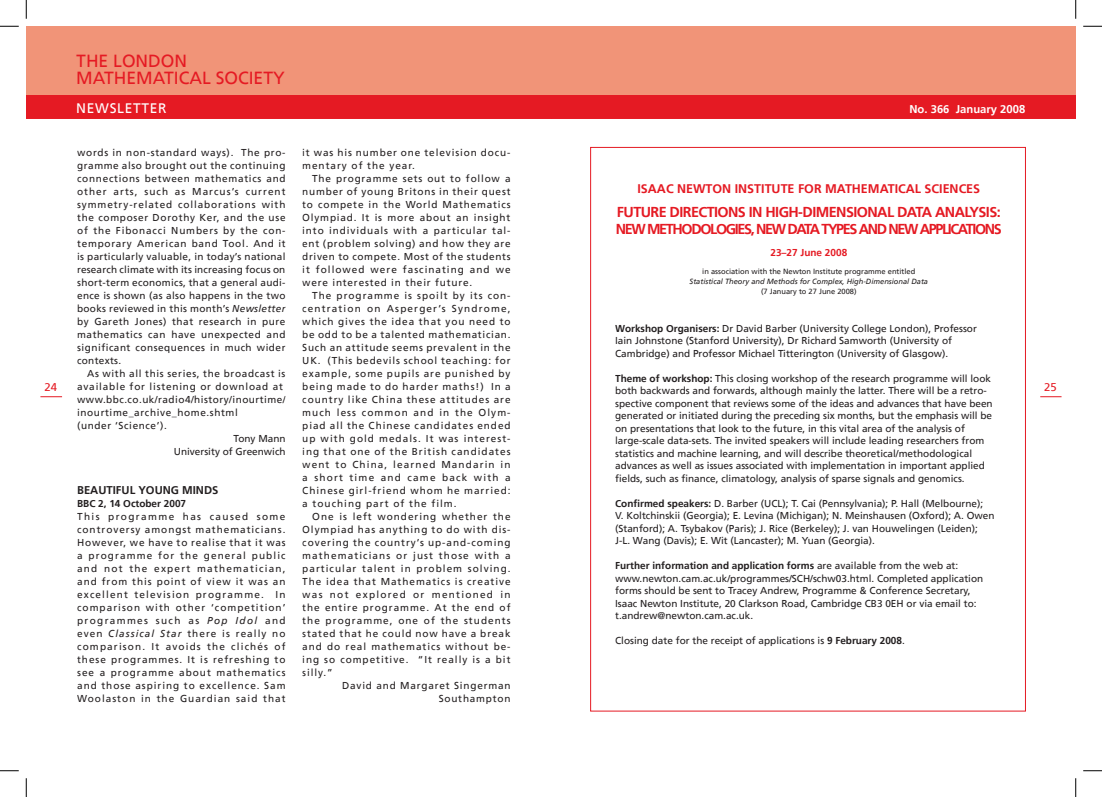
<style>
.page{position:relative;width:1102px;height:797px;background:#fff}
.page>*{position:absolute;margin:0;border:0;box-sizing:border-box;transform-origin:0 0}
.t1{font:17.5px/17.5px "Frutiger CE";color:#e51a23}
.t2{font:700 14.38px/17.5px "Frutiger CE";letter-spacing:-.095em;color:#e51a23}
.t3{font:13.75px "Frutiger CE";letter-spacing:.05em;color:#fff}
.t4{font:700 12.5px "Frutiger CE";color:#e51a23}
.t5{font:700 11.25px "Frutiger CE";color:#231f20}
.t6{font:700 11.25px "Frutiger CE";color:#fff}
.t7{font:11.25px "Frutiger CE";color:#e51a23}
.t8{font:10px/13px "Frutiger CE";color:#231f20;text-align:justify}
.t9{font:10px/13px "Frutiger CE";letter-spacing:.08em;color:#231f20;text-align:right}
.t10{font:10px/13px "Frutiger CE";letter-spacing:.09em;color:#231f20}
.t11{font:10px "Frutiger CE";letter-spacing:.06em;color:#231f20}
.t12{font:10px "Frutiger CE";letter-spacing:.045em;color:#231f20}
.t13{font:10px "Frutiger CE";letter-spacing:.065em;color:#231f20}
.t14{font:700 10px "Frutiger CE";color:#231f20}
.t15{font:700 10px "Frutiger CE";color:#e51a23}
.t16{font:7.5px "Frutiger CE";color:#231f20}
.t17{font:italic 7.5px "Frutiger CE";color:#231f20}
.s1{font-style:italic}
.s2{font-weight:700}
</style>
<div class="page">
<div style="left:26px;top:26px;width:525px;height:69px;background:#f19478"></div>
<div style="left:76px;top:53px;width:329px;height:39px;background:#f19478"></div>
<svg style="left:74px;top:47px;width:215px;height:42px"></svg>
<div style="left:75px;top:52px;width:331px;height:41px;border:1px solid #f19478"></div>
<svg style="left:40px;top:396px;width:22px;height:1px"></svg>
<div style="left:551px;top:26px;width:524px;height:69px;background:#f19478"></div>
<div style="left:26px;top:95px;width:1049px;height:24px;background:#e51a23"></div>
<div style="left:854px;top:103px;width:172px;height:14px;border:1px solid #e51a23"></div>
<svg style="left:1040px;top:396px;width:21px;height:1px"></svg>
<svg style="left:0;top:25px;width:19px;height:2px"></svg>
<svg style="left:1083px;top:25px;width:18px;height:2px"></svg>
<svg style="left:0;top:770px;width:19px;height:1px"></svg>
<svg style="left:1083px;top:770px;width:18px;height:1px"></svg>
<svg style="left:25px;top:0;width:2px;height:19px"></svg>
<svg style="left:25px;top:778px;width:2px;height:19px"></svg>
<svg style="left:1075px;top:0;width:1px;height:19px"></svg>
<svg style="left:1075px;top:778px;width:1px;height:19px"></svg>
<p class="t7" style="left:44px;top:380px;width:14px">24</p>
<h1 class="t1" style="left:76px;top:52px;width:210px">THE LONDON<br>MATHEMATICAL SOCIETY</h1>
<h3 class="t3" style="left:76px;top:100px;width:92px">NEWSLETTER</h3>
<p class="t8" style="left:77px;top:145px;width:210px">words in non-standard ways). The pro&shy;gramme also brought out the continuing connections between mathematics and other arts, such as Marcus’s current symmetry-related collaborations with the composer Dorothy Ker, and the use of the Fibonacci Numbers by the con&shy;temporary American band Tool. And it is particularly valuable, in today’s national research climate with its increasing focus on short-term economics, that a general audi&shy;ence is shown (as also happens in the two books reviewed in this month’s <span class="s1">Newsletter </span>by Gareth Jones) that research in pure mathematics can have unexpected and significant consequences in much wider contexts.</p>
<p class="t13" style="left:87px;top:367px;width:200px">As with all this series, the broadcast is</p>
<p class="t9" style="left:77px;top:379px;width:207px">available for listening or download at</p>
<p class="t12" style="left:77px;top:393px;width:210px">www.bbc.co.uk/radio4/history/inourtime/</p>
<p class="t11" style="left:77px;top:406px;width:162px">inourtime_archive_home.shtml</p>
<p class="t11" style="left:77px;top:419px;width:91px">(under ‘Science’).</p>
<p class="t8" style="left:233px;top:431px;width:54px">Tony Mann</p>
<p class="t8" style="left:174px;top:444px;width:113px">University of Greenwich</p>
<p class="t5" style="left:77px;top:483px;width:143px">BEAUTIFUL YOUNG MINDS</p>
<p class="t14" style="left:77px;top:497px;width:110px">BBC 2, 14 October 2007</p>
<p class="t8" style="left:77px;top:509px;width:210px">This programme has caused some controversy amongst mathematicians.<br>However, we have to realise that it was a programme for the general public and not the expert mathematician, and from this point of view it was an excellent television programme. In comparison with other ‘competition’ programmes such as <span class="s1">Pop Idol</span> and even <span class="s1">Classical Star</span> there is really no comparison. It avoids the clichés of these programmes. It is refreshing to see a programme about mathematics and those aspiring to excellence. Sam Woolaston in the Guardian said that</p>
<p class="t10" style="left:302px;top:145px;width:210px">it was his number one television docu&shy;mentary of the year.</p>
<p class="t8" style="left:302px;top:171px;width:210px;text-indent:10px">The programme sets out to follow a number of young Britons in their quest to compete in the World Mathematics Olympiad. It is more about an insight into individuals with a particular tal&shy;ent (problem solving) and how they are driven to compete. Most of the students it followed were fascinating and we were interested in their future.</p>
<p class="t8" style="left:302px;top:288px;width:210px;text-indent:10px">The programme is spoilt by its con&shy;centration on Asperger’s Syndrome, which gives the idea that you need to be odd to be a talented mathematician.<br>Such an attitude seems prevalent in the UK. (This bedevils school teaching: for example, some pupils are punished by being made to do harder maths!) In a country like China these attitudes are much less common and in the Olym&shy;piad all the Chinese candidates ended up with gold medals. It was interest&shy;ing that one of the British candidates went to China, learned Mandarin in a short time and came back with a Chinese girl-friend whom he married: a touching part of the film.</p>
<p class="t8" style="left:302px;top:509px;width:210px;text-indent:10px">One is left wondering whether the Olympiad has anything to do with dis&shy;covering the country’s up-and-coming mathematicians or just those with a particular talent in problem solving.<br>The idea that Mathematics is creative was not explored or mentioned in the entire programme. At the end of the programme, one of the students stated that he could now have a break and do real mathematics without be&shy;ing so competitive. “It really is a bit silly.”</p>
<p class="t9" style="left:342px;top:678px;width:170px">David and Margaret Singerman<br>Southampton</p>
<p class="t6" style="left:909px;top:102px;width:117px">No. 366 January 2008</p>
<p class="t4" style="left:637px;top:181px;width:344px">ISAAC NEWTON INSTITUTE FOR MATHEMATICAL SCIENCES</p>
<h2 class="t2" style="left:615px;top:203px;width:387px">FUTURE DIRECTIONS IN HIGH-DIMENSIONAL DATA ANALYSIS:<br>NEW METHODOLOGIES, NEW DATA TYPES AND NEW APPLICATIONS</h2>
<p class="t15" style="left:770px;top:246px;width:78px">23–27 June 2008</p>
<p class="t16" style="left:702px;top:267px;width:214px">in association with the Newton Institute programme entitled</p>
<p class="t17" style="left:689px;top:277px;width:240px">Statistical Theory and Methods for Complex, High-Dimensional Data</p>
<p class="t16" style="left:761px;top:287px;width:97px">(7 January to 27 June 2008)</p>
<p class="t8" style="left:615px;top:322px;width:363px;line-height:12.5px;text-align:left"><span class="s2">Workshop Organisers:</span> Dr David Barber (University College London), Professor<br>Iain Johnstone (Stanford University), Dr Richard Samworth (University of<br>Cambridge) and Professor Michael Titterington (University of Glasgow).</p>
<p class="t8" style="left:615px;top:372px;width:379px;line-height:12.5px;text-align:left"><span class="s2">Theme of workshop:</span> This closing workshop of the research programme will look both backwards and forwards, although mainly the latter. There will be a retro&shy;spective component that reviews some of the ideas and advances that have been generated or initiated during the preceding six months, but the emphasis will be on presentations that look to the future, in this vital area of the analysis of large-scale data-sets. The invited speakers will include leading researchers from statistics and machine learning, and will describe theoretical/methodological advances as well as issues associated with implementation in important applied fields, such as finance, climatology, analysis of sparse signals and genomics.</p>
<p class="t8" style="left:615px;top:497px;width:381px;line-height:12.5px;text-align:left"><span class="s2">Confirmed speakers:</span> D. Barber (UCL); T. Cai (Pennsylvania); P. Hall (Melbourne);<br>V. Koltchinskii (Georgia); E. Levina (Michigan); N. Meinshausen (Oxford); A. Owen (Stanford); A. Tsybakov (Paris); J. Rice (Berkeley); J. van Houwelingen (Leiden); J-L. Wang (Davis); E. Wit (Lancaster); M. Yuan (Georgia).</p>
<p class="t8" style="left:615px;top:559px;width:369px;line-height:12.5px;text-align:left"><span class="s2">Further information and application forms</span> are available from the web at: www.newton.cam.ac.uk/programmes/SCH/schw03.html. Completed application forms should be sent to Tracey Andrew, Programme &amp; Conference Secretary, Isaac Newton Institute, 20 Clarkson Road, Cambridge CB3 0EH or via email to: t.andrew@newton.cam.ac.uk.</p>
<p class="t8" style="left:615px;top:634px;width:291px">Closing date for the receipt of applications is <span class="s2">9 February 2008</span>.</p>
<p class="t7" style="left:1044px;top:380px;width:14px">25</p>
</div>
